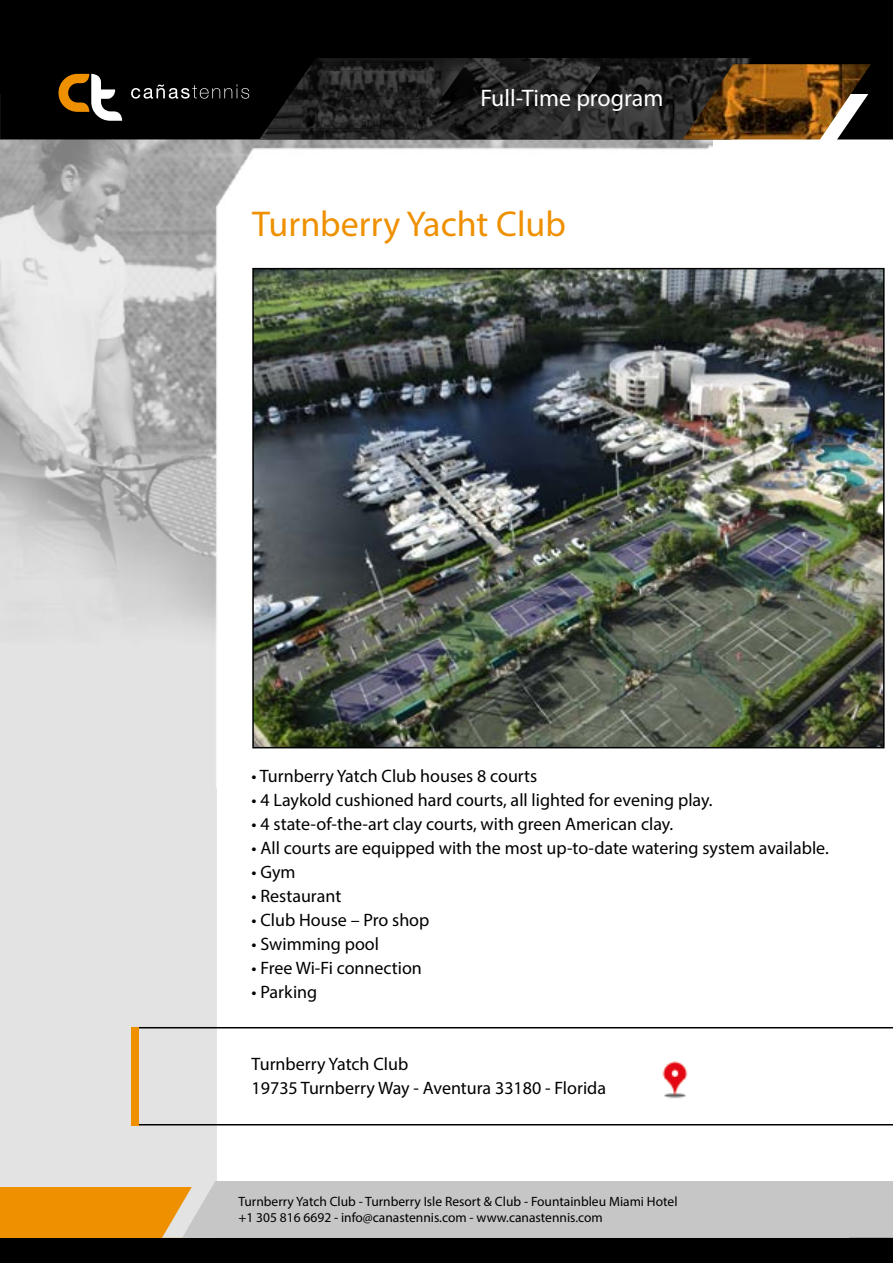
<style>
.page{position:relative;width:893px;height:1263px;background:#fff}
.page>*{position:absolute;margin:0;border:0;box-sizing:border-box;transform-origin:0 0}
.t1{font:36px "Myriad Pro";color:#ef9000}
.t2{font:24px "Myriad Pro";color:#fff}
.t3{font:18px/24px "Myriad Pro";color:#000}
.t4{font:13.5px/16.2px "Myriad Pro";color:#000}
</style>
<div class="page">
<div style="left:0;top:216px;width:216px;height:1013px;background:#e3e3e3"></div>
<img style="left:0;top:139px;width:712px;height:610px">
<div style="left:0;top:0;width:893px;height:94px;background:#000"></div>
<div style="left:0;top:73px;width:287px;height:66px;background:#000"></div>
<img style="left:600px;top:58px;width:151px;height:81px">
<img style="left:421px;top:58px;width:179px;height:81px">
<img style="left:307px;top:58px;width:163px;height:13px">
<img style="left:287px;top:71px;width:174px;height:29px">
<img style="left:267px;top:100px;width:174px;height:29px">
<img style="left:259px;top:129px;width:162px;height:10px">
<svg style="left:871px;top:94px;width:22px;height:45px"></svg>
<svg style="left:58px;top:74px;width:64px;height:47px"></svg>
<svg style="left:131px;top:84px;width:118px;height:15px"></svg>
<div style="left:0;top:1230px;width:893px;height:33px;background:#000"></div>
<div style="left:0;top:1187px;width:213px;height:51px;background:#ef9000"></div>
<div style="left:162px;top:1181px;width:731px;height:57px;background:#c6c6c6"></div>
<img style="left:682px;top:64px;width:189px;height:75px">
<svg style="left:139px;top:1027px;width:754px;height:98px"></svg>
<div style="left:131px;top:1027px;width:8px;height:98px;background:#ef9000"></div>
<img style="left:657px;top:1058px;width:36px;height:42px">
<img style="left:255px;top:271px;width:627px;height:474px">
<div style="left:252px;top:268px;width:633px;height:480px;border:2px solid #000"></div>
<h2 class="t2" style="left:480px;top:84px;width:184px">Full-Time program</h2>
<h1 class="t1" style="left:252px;top:202px;width:315px">Turnberry Yacht Club</h1>
<p class="t3" style="left:252px;top:764px;width:287px">• Turnberry Yatch Club houses 8 courts</p>
<p class="t3" style="left:252px;top:788px;width:462px">• 4 Laykold cushioned hard courts, all lighted for evening play.</p>
<p class="t3" style="left:252px;top:812px;width:423px">• 4 state-of-the-art clay courts, with green American clay.</p>
<p class="t3" style="left:252px;top:836px;width:579px">• All courts are equipped with the most up-to-date watering system available.</p>
<p class="t3" style="left:252px;top:860px;width:46px">• Gym</p>
<p class="t3" style="left:252px;top:884px;width:91px">• Restaurant</p>
<p class="t3" style="left:252px;top:908px;width:179px">• Club House – Pro shop</p>
<p class="t3" style="left:252px;top:932px;width:129px">• Swimming pool</p>
<p class="t3" style="left:252px;top:955px;width:172px">• Free Wi-Fi connection</p>
<p class="t3" style="left:252px;top:979px;width:67px">• Parking</p>
<p class="t3" style="left:252px;top:1051px;width:356px">Turnberry Yatch Club<br>19735 Turnberry Way - Aventura 33180 - Florida</p>
<p class="t4" style="left:238px;top:1193px;width:441px">Turnberry Yatch Club - Turnberry Isle Resort &amp; Club - Fountainbleu Miami Hotel +1 305 816 6692 - info@canastennis.com - www.canastennis.com</p>
</div>
